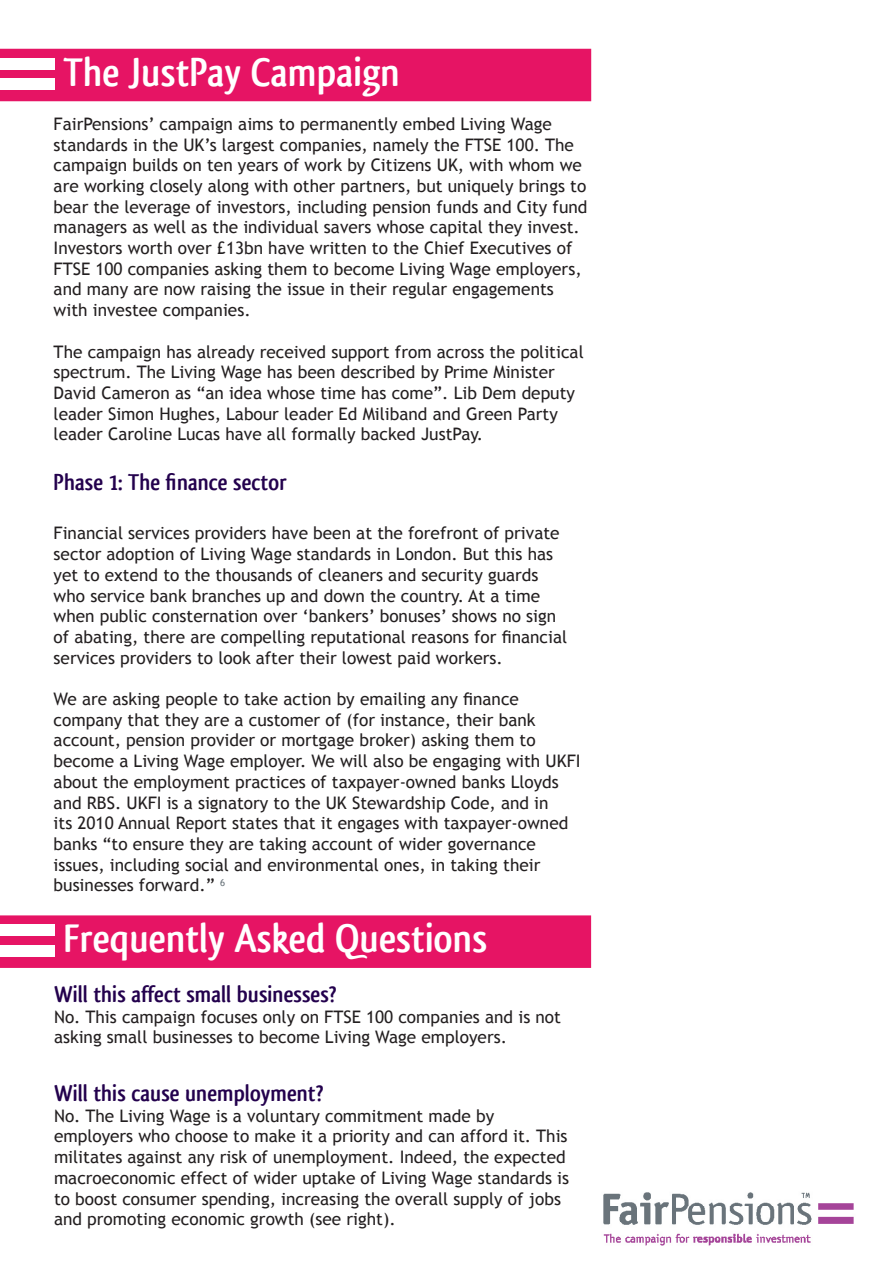
<style>
.page{position:relative;width:893px;height:1263px;background:#fff}
.page>*{position:absolute;margin:0;border:0;box-sizing:border-box;transform-origin:0 0}
.Pink_highlight__subh{font:700 42px "Qlassik";color:#fff}
.Blue_heading__subhea{font:700 24px "Qlassik";color:#23014d}
.t1{font:17.25px/20.7px "Trebuchet MS";color:#231f20}
</style>
<div class="page">
<img style="left:603px;top:1192px;width:251px;height:54px">
<div style="left:0;top:49px;width:591px;height:52px;background:#e61464"></div>
<div style="left:0;top:58px;width:54px;height:12px;background:#fff"></div>
<div style="left:0;top:78px;width:54px;height:12px;background:#fff"></div>
<div style="left:0;top:915px;width:591px;height:53px;background:#e61464"></div>
<div style="left:0;top:924px;width:54px;height:12px;background:#fff"></div>
<div style="left:0;top:945px;width:54px;height:12px;background:#fff"></div>
<p class="Pink_highlight__subh" style="left:64px;top:47px;width:338px">The JustPay Campaign</p>
<p class="t1" style="left:54px;top:114px;width:535px">FairPensions’ campaign aims to permanently embed Living Wage standards in the UK’s largest companies, namely the FTSE 100. The campaign builds on ten years of work by Citizens UK, with whom we are working closely along with other partners, but uniquely brings to bear the leverage of investors, including pension funds and City fund managers as well as the individual savers whose capital they invest.<br>Investors worth over £13bn have written to the Chief Executives of FTSE 100 companies asking them to become Living Wage employers, and many are now raising the issue in their regular engagements with investee companies.</p>
<p class="t1" style="left:54px;top:341px;width:532px">The campaign has already received support from across the political spectrum. The Living Wage has been described by Prime Minister David Cameron as “an idea whose time has come”. Lib Dem deputy leader Simon Hughes, Labour leader Ed Miliband and Green Party leader Caroline Lucas have all formally backed JustPay.</p>
<p class="Blue_heading__subhea" style="left:54px;top:468px;width:235px">Phase 1: The finance sector</p>
<p class="t1" style="left:54px;top:523px;width:515px">Financial services providers have been at the forefront of private sector adoption of Living Wage standards in London. But this has yet to extend to the thousands of cleaners and security guards who service bank branches up and down the country. At a time when public consternation over ‘bankers’ bonuses’ shows no sign of abating, there are compelling reputational reasons for financial services providers to look after their lowest paid workers.</p>
<p class="t1" style="left:54px;top:689px;width:528px">We are asking people to take action by emailing any finance company that they are a customer of (for instance, their bank account, pension provider or mortgage broker) asking them to become a Living Wage employer. We will also be engaging with UKFI about the employment practices of taxpayer-owned banks Lloyds and RBS. UKFI is a signatory to the UK Stewardship Code, and in<br>its 2010 Annual Report states that it engages with taxpayer-owned banks “to ensure they are taking account of wider governance issues, including social and environmental ones, in taking their businesses forward.” <sup>6</sup></p>
<p class="Pink_highlight__subh" style="left:64px;top:914px;width:425px">Frequently Asked Questions</p>
<p class="Blue_heading__subhea" style="left:54px;top:980px;width:284px">Will this affect small businesses?</p>
<p class="t1" style="left:54px;top:1006px;width:508px">No. This campaign focuses only on FTSE 100 companies and is not asking small businesses to become Living Wage employers.</p>
<p class="Blue_heading__subhea" style="left:54px;top:1079px;width:271px">Will this cause unemployment?</p>
<p class="t1" style="left:54px;top:1105px;width:517px">No. The Living Wage is a voluntary commitment made by employers who choose to make it a priority and can afford it. This militates against any risk of unemployment. Indeed, the expected macroeconomic effect of wider uptake of Living Wage standards is to boost consumer spending, increasing the overall supply of jobs and promoting economic growth (see right).</p>
</div>
